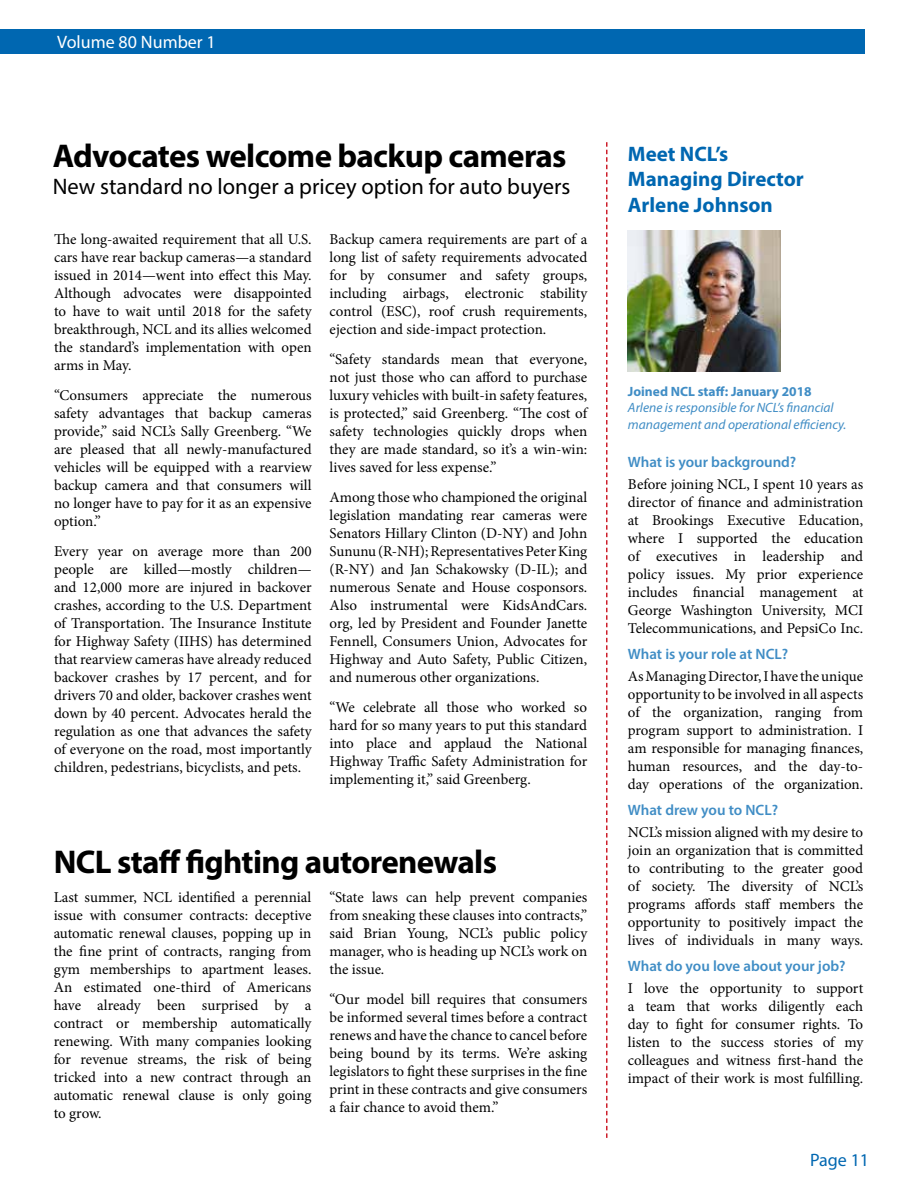
<style>
.page{position:relative;width:918px;height:1188px;background:#fff}
.page>*{position:absolute;margin:0;border:0;box-sizing:border-box;transform-origin:0 0}
.t1{font:700 33px "Myriad Pro";letter-spacing:-.02em;color:#000}
.t2{font:22.5px "Myriad Pro";color:#000}
.t3{font:700 21px/25.5px "Myriad Pro";color:#0067b1}
.t4{font:18px "Myriad Pro";color:#fff}
.t5{font:18px "Myriad Pro";color:#0067b1}
.t6{font:15px/18px "Minion Pro";letter-spacing:-.005em;color:#000;text-align:justify}
.t7{font:600 15px "Myriad Pro";color:#408dc5}
.t8{font:italic 13.5px/16.2px "Myriad Pro";color:#408dc5}
.t9{font:700 13.5px "Myriad Pro";color:#408dc5}
</style>
<div class="page">
<div style="left:0;top:30px;width:865px;height:24px;background:#0067b1"></div>
<img style="left:628px;top:231px;width:152px;height:140px">
<svg style="left:606px;top:142px;width:2px;height:996px"></svg>
<p class="t4" style="left:57px;top:31px;width:160px">Volume 80 Number 1</p>
<h1 class="t1" style="left:53px;top:134px;width:515px">Advocates welcome backup cameras</h1>
<h2 class="t2" style="left:53px;top:173px;width:519px">New standard no longer a pricey option for auto buyers</h2>
<p class="t6" style="left:54px;top:231px;width:259px">The long-awaited requirement that all U.S. cars have rear backup cameras—a standard issued in 2014—went into effect this May.<br>Although advocates were disappointed to have to wait until 2018 for the safety breakthrough, NCL and its allies welcomed the standard’s implementation with open arms in May.</p>
<p class="t6" style="left:54px;top:387px;width:259px">“Consumers appreciate the numerous safety advantages that backup cameras provide,” said NCL’s Sally Greenberg. “We are pleased that all newly-manufactured vehicles will be equipped with a rearview backup camera and that consumers will no longer have to pay for it as an expensive option.”</p>
<p class="t6" style="left:54px;top:543px;width:259px">Every year on average more than 200 people are killed—mostly children— and 12,000 more are injured in backover crashes, according to the U.S. Department of Transportation. The Insurance Institute for Highway Safety (IIHS) has determined that rearview cameras have already reduced backover crashes by 17 percent, and for drivers 70 and older, backover crashes went down by 40 percent. Advocates herald the regulation as one that advances the safety of everyone on the road, most importantly children, pedestrians, bicyclists, and pets.</p>
<p class="t6" style="left:330px;top:231px;width:259px">Backup camera requirements are part of a long list of safety requirements advocated for by consumer and safety groups, including airbags, electronic stability control (ESC), roof crush requirements, ejection and side-impact protection.</p>
<p class="t6" style="left:330px;top:351px;width:259px">“Safety standards mean that everyone, not just those who can afford to purchase luxury vehicles with built-in safety features, is protected,” said Greenberg. “The cost of safety technologies quickly drops when they are made standard, so it’s a win-win: lives saved for less expense.”</p>
<p class="t6" style="left:330px;top:489px;width:259px">Among those who championed the original legislation mandating rear cameras were Senators Hillary Clinton (D-NY) and John Sununu (R-NH); Representatives Peter King (R-NY) and Jan Schakowsky (D-IL); and numerous Senate and House cosponsors.<br>Also instrumental were KidsAndCars. org, led by President and Founder Janette Fennell, Consumers Union, Advocates for Highway and Auto Safety, Public Citizen, and numerous other organizations.</p>
<p class="t6" style="left:330px;top:699px;width:259px">“We celebrate all those who worked so hard for so many years to put this standard into place and applaud the National Highway Traffic Safety Administration for implementing it,” said Greenberg.</p>
<h1 class="t1" style="left:54px;top:841px;width:445px">NCL staff fighting autorenewals</h1>
<p class="t6" style="left:54px;top:888px;width:259px">Last summer, NCL identified a perennial issue with consumer contracts: deceptive automatic renewal clauses, popping up in the fine print of contracts, ranging from gym memberships to apartment leases.<br>An estimated one-third of Americans have already been surprised by a contract or membership automatically renewing. With many companies looking for revenue streams, the risk of being tricked into a new contract through an automatic renewal clause is only going to grow.</p>
<p class="t6" style="left:329px;top:888px;width:259px">“State laws can help prevent companies from sneaking these clauses into contracts,” said Brian Young, NCL’s public policy manager, who is heading up NCL’s work on the issue.</p>
<p class="t6" style="left:329px;top:990px;width:259px">“Our model bill requires that consumers be informed several times before a contract renews and have the chance to cancel before being bound by its terms. We’re asking legislators to fight these surprises in the fine print in these contracts and give consumers a fair chance to avoid them.”</p>
<h3 class="t3" style="left:628px;top:140px;width:178px">Meet NCL’s<br>Managing Director<br>Arlene Johnson</h3>
<p class="t9" style="left:628px;top:383px;width:185px">Joined NCL staff: January 2018</p>
<p class="t8" style="left:628px;top:400px;width:220px">Arlene is responsible for NCL’s financial management and operational efficiency.</p>
<p class="t7" style="left:628px;top:452px;width:170px">What is your background?</p>
<p class="t6" style="left:628px;top:475px;width:237px">Before joining NCL, I spent 10 years as director of finance and administration at Brookings Executive Education, where I supported the education of executives in leadership and policy issues. My prior experience includes financial management at George Washington University, MCI Telecommunications, and PepsiCo Inc.</p>
<p class="t7" style="left:628px;top:644px;width:162px">What is your role at NCL?</p>
<p class="t6" style="left:628px;top:667px;width:237px">As Managing Director, I have the unique opportunity to be involved in all aspects of the organization, ranging from program support to administration. I am responsible for managing finances, human resources, and the day-to&shy;day operations of the organization.</p>
<p class="t7" style="left:628px;top:800px;width:152px">What drew you to NCL?</p>
<p class="t6" style="left:628px;top:823px;width:237px">NCL’s mission aligned with my desire to join an organization that is committed to contributing to the greater good of society. The diversity of NCL’s programs affords staff members the opportunity to positively impact the lives of individuals in many ways.</p>
<p class="t7" style="left:628px;top:956px;width:219px">What do you love about your job?</p>
<p class="t6" style="left:628px;top:979px;width:237px">I love the opportunity to support a team that works diligently each day to fight for consumer rights. To listen to the success stories of my colleagues and witness first-hand the impact of their work is most fulfilling.</p>
<p class="t5" style="left:810px;top:1148px;width:61px">Page 11</p>
</div>
